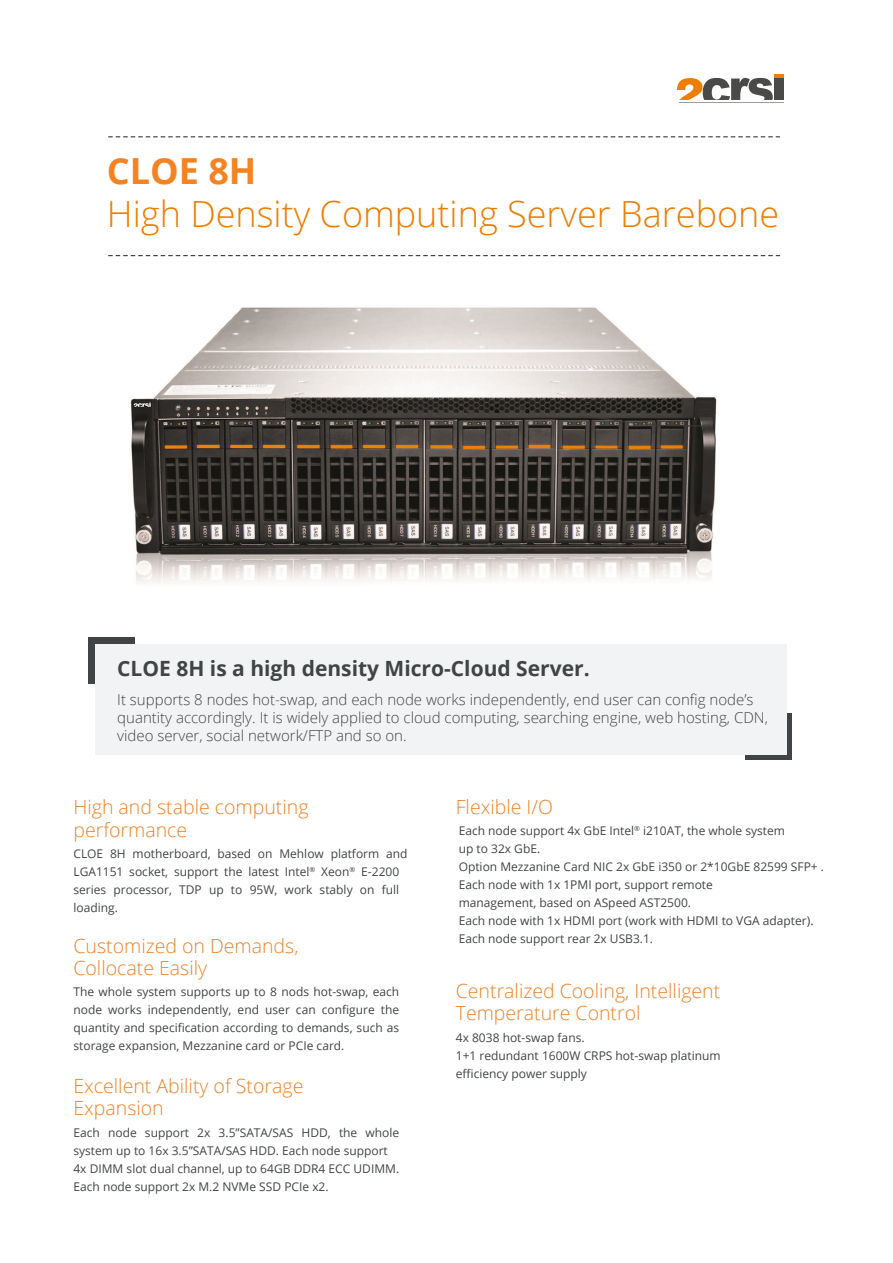
<style>
.page{position:relative;width:893px;height:1263px;background:#fff}
.page>*{position:absolute;margin:0;border:0;box-sizing:border-box;transform-origin:0 0}
.t1{font:300 36px/43.2px "Open Sans";color:#ef7d00}
.t2{font:700 21px "Open Sans";color:#414445}
.t3{font:300 19.5px/22.5px "Open Sans";color:#f08125}
.t4{font:300 15px/18px "Open Sans";color:#414445}
.t5{font:12px/18px "Open Sans";color:#414445}
.s1{font-weight:700;color:#f58322}
.s2{font-style:inherit}
</style>
<div class="page">
<div style="left:88px;top:637px;width:47px;height:47px;background:#414445"></div>
<div style="left:745px;top:713px;width:47px;height:47px;background:linear-gradient(to right,#414445,#414445)"></div>
<div style="left:95px;top:644px;width:691px;height:110px;background:#f2f3f4"></div>
<img style="left:130px;top:307px;width:587px;height:276px">
<svg style="left:677px;top:74px;width:106px;height:26px"></svg>
<hr style="left:679px;top:102px;width:104px;height:1px;background:#9d9d9c">
<svg style="left:108px;top:255px;width:672px;height:1px"></svg>
<svg style="left:108px;top:136px;width:672px;height:1px"></svg>
<h1 class="t1" style="left:107px;top:148px;width:674px"><span class="s1">CLOE</span> <span class="s1">8</span><span class="s1">H<br></span>High Density Computing Server Barebone</h1>
<h2 class="t2" style="left:117px;top:653px;width:474px"><span class="s2">CLOE</span> 8<span class="s2">H</span> is a high density Micro-Cloud Server.</h2>
<p class="t4" style="left:117px;top:690px;width:652px">It supports 8 nodes hot-swap, and each node works independently, end user can config node’s quantity accordingly. It is widely applied to cloud computing, searching engine, web hosting, CDN, video server, social network/FTP and so on.</p>
<h3 class="t3" style="left:73px;top:794px;width:237px;line-height:23.4px">High and stable computing performance</h3>
<p class="t5" style="left:73px;top:845px;width:336px">CLOE 8H motherboard, based on Mehlow platform and LGA1151 socket, support the latest Intel<sup>®</sup> Xeon<sup>®</sup> E-2200 series processor, TDP up to 95W, work stably on full loading.</p>
<h3 class="t3" style="left:73px;top:934px;width:227px">Customized on Demands,<br>Collocate Easily</h3>
<p class="t5" style="left:73px;top:982px;width:327px;text-align:justify">The whole system supports up to 8 nods hot-swap, each node works independently, end user can configure the quantity and specification according to demands, such as storage expansion, Mezzanine card or PCIe card.</p>
<h3 class="t3" style="left:73px;top:1074px;width:231px">Excellent Ability of Storage<br>Expansion</h3>
<p class="t5" style="left:73px;top:1123px;width:327px">Each node support 2x 3.5”SATA/SAS HDD, the whole system up to 16x 3.5”SATA/SAS HDD. Each node support 4x DIMM slot dual channel, up to 64GB DDR4 ECC UDIMM.<br>Each node support 2x M.2 NVMe SSD PCIe x2.</p>
<h3 class="t3" style="left:456px;top:795px;width:99px">Flexible I/O</h3>
<p class="t5" style="left:459px;top:821px;width:367px">Each node support 4x GbE Intel<sup>®</sup> i210AT, the whole system<br>up to 32x GbE.<br>Option Mezzanine Card NIC 2x GbE i350 or 2*10GbE 82599 SFP+ .<br>Each node with 1x 1PMI port, support remote<br>management, based on ASpeed AST2500.<br>Each node with 1x HDMI port (work with HDMI to VGA adapter).<br>Each node support rear 2x USB3.1.</p>
<h3 class="t3" style="left:456px;top:979px;width:266px">Centralized Cooling, Intelligent<br>Temperature Control</h3>
<p class="t5" style="left:456px;top:1028px;width:266px">4x 8038 hot-swap fans.<br>1+1 redundant 1600W CRPS hot-swap platinum efficiency power supply</p>
</div>
